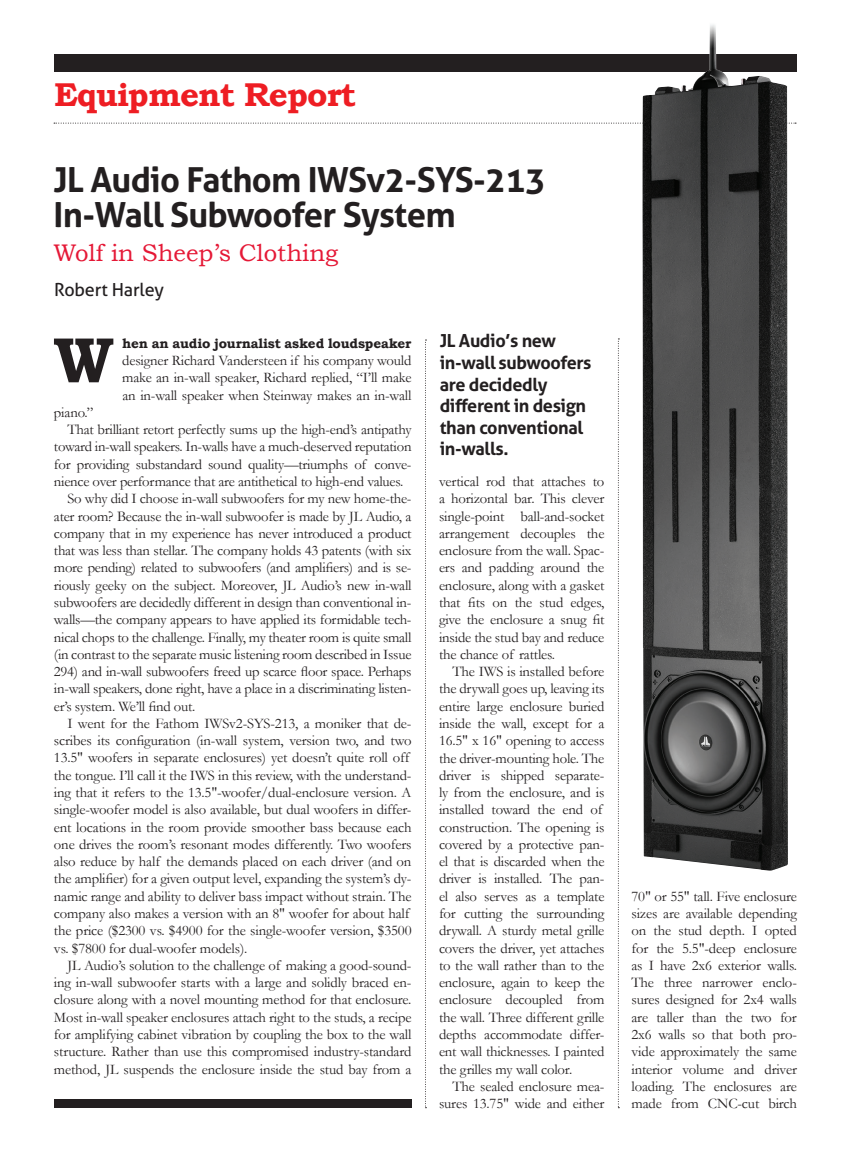
<style>
.page{position:relative;width:851px;height:1161px;background:#fff}
.page>*{position:absolute;margin:0;border:0;box-sizing:border-box;transform-origin:0 0}
.t1{font:700 64.2px "Bookman Old Style";color:#231f20}
.t2{font:700 34.5px/34.5px "Aller";letter-spacing:-.02em;color:#231f20}
.t3{font:700 33px "Bookman Old Style";letter-spacing:-.03em;color:#ee1d23}
.t4{font:24px "Bookman Old Style";color:#e51836}
.t5{font:700 18px/21.6px "Aller";letter-spacing:-.02em;color:#231f20}
.t6{font:18px "Aller";letter-spacing:-.01em;color:#231f20}
.t7{font:14.7px/17.2px "Garamond";letter-spacing:-.01em;color:#231f20;text-align:justify}
.t8{font:700 13.5px "Bookman Old Style";letter-spacing:-.01em;color:#231f20}
</style>
<div class="page">
<svg style="left:54px;top:123px;width:742px;height:1px"></svg>
<div style="left:54px;top:54px;width:742px;height:17px;background:#231f20"></div>
<img style="left:642px;top:24px;width:145px;height:847px">
<svg style="left:425px;top:340px;width:1px;height:768px"></svg>
<svg style="left:618px;top:339px;width:1px;height:769px"></svg>
<div style="left:54px;top:1099px;width:357px;height:9px;background:#231f20"></div>
<h3 class="t3" style="left:54px;top:75px;width:303px">Equipment Report</h3>
<h2 class="t2" style="left:54px;top:163px;width:494px">JL Audio Fathom IWSv2-SYS-213<br>In-Wall Subwoofer System</h2>
<h3 class="t4" style="left:54px;top:239px;width:286px">Wolf in Sheep’s Clothing</h3>
<p class="t6" style="left:54px;top:279px;width:111px">Robert Harley</p>
<h1 class="t1" style="left:53px;top:322px;width:62px">W</h1>
<p class="t8" style="left:122px;top:335px;width:291px">hen an audio journalist asked loudspeaker</p>
<p class="t7" style="left:122px;top:352px;width:291px">designer Richard Vandersteen if his company would make an in-wall speaker, Richard replied, “I’ll make an in-wall speaker when Steinway makes an in-wall</p>
<p class="t7" style="left:54px;top:404px;width:41px">piano.”</p>
<p class="t7" style="left:67px;top:421px;width:345px">That brilliant retort perfectly sums up the high-end’s antipathy</p>
<p class="t7" style="left:54px;top:438px;width:359px">toward in-wall speakers. In-walls have a much-deserved reputation</p>
<p class="t7" style="left:54px;top:455px;width:359px">for providing substandard sound quality—triumphs of conve-</p>
<p class="t7" style="left:54px;top:473px;width:351px">nience over performance that are antithetical to high-end values.</p>
<p class="t7" style="left:67px;top:490px;width:345px">So why did I choose in-wall subwoofers for my new home-the-</p>
<p class="t7" style="left:54px;top:507px;width:359px">ater room? Because the in-wall subwoofer is made by JL Audio, a</p>
<p class="t7" style="left:54px;top:524px;width:359px">company that in my experience has never introduced a product</p>
<p class="t7" style="left:54px;top:542px;width:359px">that was less than stellar. The company holds 43 patents (with six</p>
<p class="t7" style="left:54px;top:559px;width:359px">more pending) related to subwoofers (and amplifiers) and is se-</p>
<p class="t7" style="left:54px;top:576px;width:359px">riously geeky on the subject. Moreover, JL Audio’s new in-wall</p>
<p class="t7" style="left:54px;top:594px;width:359px">subwoofers are decidedly different in design than conventional in-</p>
<p class="t7" style="left:54px;top:611px;width:359px">walls—the company appears to have applied its formidable tech-</p>
<p class="t7" style="left:54px;top:628px;width:359px">nical chops to the challenge. Finally, my theater room is quite small</p>
<p class="t7" style="left:54px;top:645px;width:359px">(in contrast to the separate music listening room described in Issue</p>
<p class="t7" style="left:54px;top:663px;width:359px">294) and in-wall subwoofers freed up scarce floor space. Perhaps</p>
<p class="t7" style="left:54px;top:680px;width:359px">in-wall speakers, done right, have a place in a discriminating listen-</p>
<p class="t7" style="left:54px;top:697px;width:143px">er’s system. We’ll find out.</p>
<p class="t7" style="left:67px;top:715px;width:345px">I went for the Fathom IWSv2-SYS-213, a moniker that de-</p>
<p class="t7" style="left:54px;top:732px;width:359px">scribes its configuration (in-wall system, version two, and two</p>
<p class="t7" style="left:54px;top:749px;width:357px">13.5" woofers in separate enclosures) yet doesn’t quite roll off</p>
<p class="t7" style="left:54px;top:766px;width:359px">the tongue. I’ll call it the IWS in this review, with the understand-</p>
<p class="t7" style="left:54px;top:784px;width:359px">ing that it refers to the 13.5"-woofer/dual-enclosure version. A</p>
<p class="t7" style="left:54px;top:801px;width:359px">single-woofer model is also available, but dual woofers in differ-</p>
<p class="t7" style="left:54px;top:818px;width:359px">ent locations in the room provide smoother bass because each</p>
<p class="t7" style="left:54px;top:835px;width:359px">one drives the room’s resonant modes differently. Two woofers</p>
<p class="t7" style="left:54px;top:853px;width:359px">also reduce by half the demands placed on each driver (and on</p>
<p class="t7" style="left:54px;top:870px;width:359px">the amplifier) for a given output level, expanding the system’s dy-</p>
<p class="t7" style="left:54px;top:887px;width:359px">namic range and ability to deliver bass impact without strain. The</p>
<p class="t7" style="left:54px;top:905px;width:357px">company also makes a version with an 8" woofer for about half</p>
<p class="t7" style="left:54px;top:922px;width:359px">the price ($2300 vs. $4900 for the single-woofer version, $3500</p>
<p class="t7" style="left:54px;top:939px;width:195px">vs. $7800 for dual-woofer models).</p>
<p class="t7" style="left:67px;top:956px;width:345px">JL Audio’s solution to the challenge of making a good-sound-</p>
<p class="t7" style="left:54px;top:974px;width:359px">ing in-wall subwoofer starts with a large and solidly braced en-</p>
<p class="t7" style="left:54px;top:991px;width:359px">closure along with a novel mounting method for that enclosure.</p>
<p class="t7" style="left:54px;top:1008px;width:359px">Most in-wall speaker enclosures attach right to the studs, a recipe</p>
<p class="t7" style="left:54px;top:1026px;width:359px">for amplifying cabinet vibration by coupling the box to the wall</p>
<p class="t7" style="left:54px;top:1043px;width:359px">structure. Rather than use this compromised industry-standard</p>
<p class="t7" style="left:54px;top:1060px;width:359px">method, JL suspends the enclosure inside the stud bay from a</p>
<p class="t5" style="left:440px;top:330px;width:153px">JL Audio’s new in-wall subwoofers are decidedly different in design than conventional in-walls.</p>
<p class="t7" style="left:439px;top:473px;width:167px">vertical rod that attaches to a horizontal bar. This clever single-point ball-and-socket arrangement decouples the enclosure from the wall. Spac&shy;ers and padding around the enclosure, along with a gasket that fits on the stud edges, give the enclosure a snug fit inside the stud bay and reduce the chance of rattles.</p>
<p class="t7" style="left:439px;top:663px;width:167px;text-align:left;text-indent:13px">The IWS is installed before the drywall goes up, leaving its entire large enclosure buried inside the wall, except for a<br>16.5" x 16" opening to access the driver-mounting hole. The driver is shipped separate&shy;ly from the enclosure, and is installed toward the end of construction. The opening is covered by a protective pan&shy;el that is discarded when the driver is installed. The pan&shy;el also serves as a template for cutting the surrounding drywall. A sturdy metal grille covers the driver, yet attaches to the wall rather than to the enclosure, again to keep the enclosure decoupled from the wall. Three different grille depths accommodate differ&shy;ent wall thicknesses. I painted the grilles my wall color.</p>
<p class="t7" style="left:439px;top:1077px;width:167px;text-align:right">The sealed enclosure mea&shy;sures 13.75" wide and either</p>
<p class="t7" style="left:631px;top:887px;width:167px">70" or 55" tall. Five enclosure sizes are available depending on the stud depth. I opted for the 5.5"-deep enclosure as I have 2x6 exterior walls.<br>The three narrower enclo&shy;sures designed for 2x4 walls are taller than the two for 2x6 walls so that both pro&shy;vide approximately the same interior volume and driver loading. The enclosures are made from CNC-cut birch</p>
</div>
